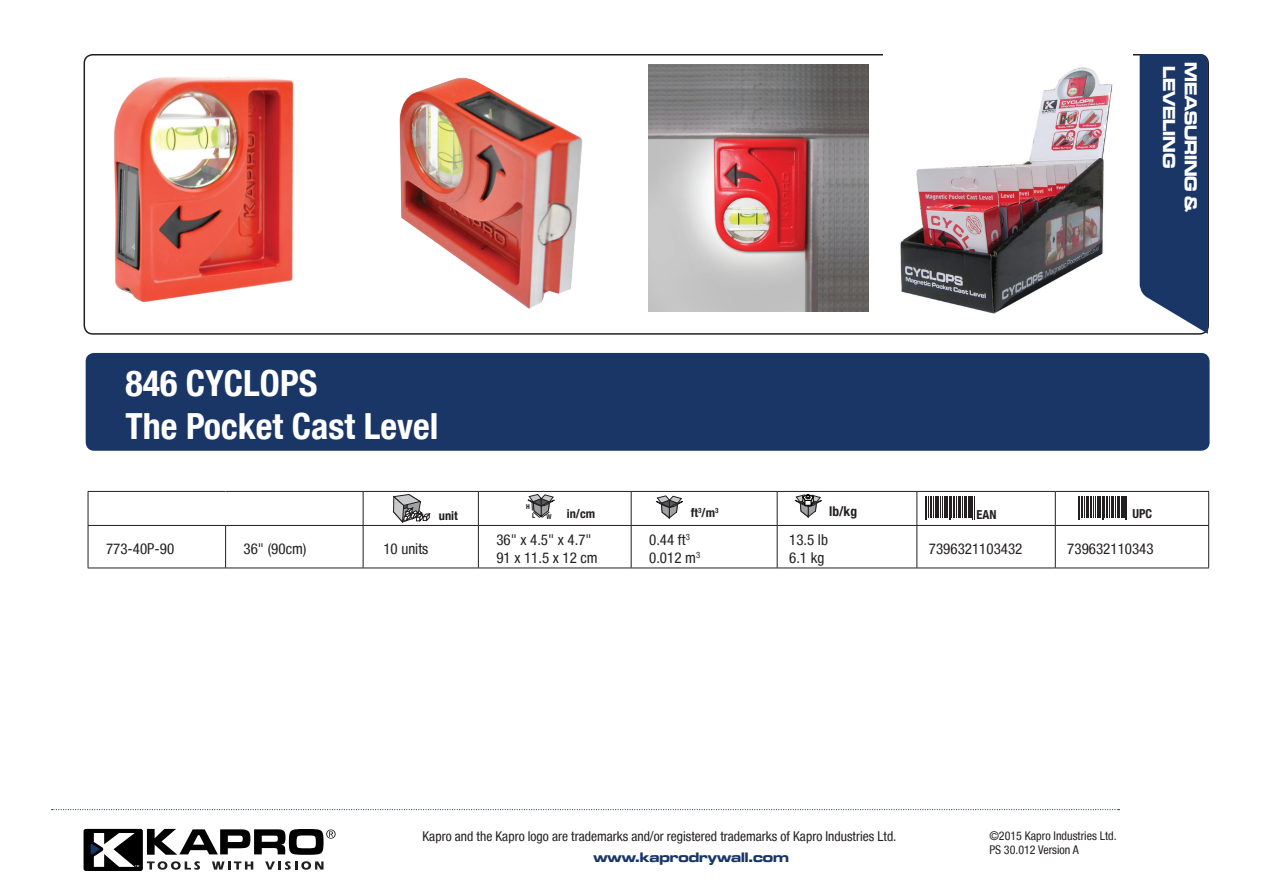
<style>
.page{position:relative;width:1263px;height:893px;background:#fff}
.page>*{position:absolute;margin:0;border:0;box-sizing:border-box;transform-origin:0 0}
.t1{font:700 condensed 36px/43.2px "Helvetica Neue LT";color:#fff}
.t2{font:700 expanded 18px "Microgramma LT";color:#fff;scale:.9 1}
.t3{font:condensed 15px "Helvetica Neue LT";color:#231f20}
.t4{font:700 expanded 14.25px "Microgramma LT";color:#193667}
.t5{font:condensed 13.5px "Helvetica Neue LT";color:#231f20}
.t6{font:700 condensed 13.5px "Helvetica Neue LT";color:#231f20}
.t7{font:700 condensed 12.3px "Helvetica Neue LT";color:#231f20}
.t8{font:condensed 12px "Helvetica Neue LT";color:#231f20}
.t9{font:condensed 8.7px "Helvetica Neue LT";color:#231f20}
.t10{font:700 condensed 7.2px "Helvetica Neue LT";color:#231f20}
.t11{font:700 condensed 6.75px "Helvetica Neue LT";color:#231f20}
</style>
<div class="page">
<div style="left:84px;top:54px;width:1125px;height:281px;border:2px solid #231f20;border-radius:9px"></div>
<svg style="left:1140px;top:54px;width:68px;height:280px;background:#2a4472"></svg>
<div style="left:86px;top:353px;width:1123px;height:98px;background:#193667;border-radius:9px"></div>
<svg style="left:52px;top:809px;width:1067px;height:1px"></svg>
<div style="left:84px;top:829px;width:59px;height:42px;background:#000;border-radius:2px"></div>
<svg style="left:147px;top:861px;width:53px;height:9px"></svg>
<svg style="left:212px;top:861px;width:41px;height:8px"></svg>
<svg style="left:265px;top:861px;width:58px;height:9px"></svg>
<svg style="left:147px;top:829px;width:189px;height:26px"></svg>
<svg style="left:91px;top:833px;width:48px;height:34px"></svg>
<hr style="left:88px;top:491px;width:138px;height:1px;background:#231f20">
<hr style="left:88px;top:492px;width:1px;height:33px;background:#231f20">
<hr style="left:226px;top:491px;width:137px;height:1px;background:#231f20">
<hr style="left:363px;top:491px;width:115px;height:1px;background:#231f20">
<hr style="left:363px;top:492px;width:1px;height:33px;background:#231f20">
<hr style="left:478px;top:491px;width:153px;height:1px;background:#231f20">
<hr style="left:478px;top:492px;width:1px;height:33px;background:#231f20">
<hr style="left:631px;top:491px;width:146px;height:1px;background:#231f20">
<hr style="left:631px;top:492px;width:1px;height:33px;background:#231f20">
<hr style="left:777px;top:491px;width:140px;height:1px;background:#231f20">
<hr style="left:777px;top:492px;width:1px;height:33px;background:#231f20">
<hr style="left:917px;top:491px;width:138px;height:1px;background:#231f20">
<hr style="left:917px;top:492px;width:1px;height:33px;background:#231f20">
<hr style="left:1055px;top:491px;width:154px;height:1px;background:#231f20">
<hr style="left:1055px;top:492px;width:1px;height:33px;background:#231f20">
<hr style="left:1208px;top:492px;width:1px;height:33px;background:#231f20">
<hr style="left:88px;top:525px;width:138px;height:1px;background:#231f20">
<hr style="left:88px;top:526px;width:1px;height:42px;background:#231f20">
<hr style="left:226px;top:525px;width:137px;height:1px;background:#231f20">
<hr style="left:225px;top:526px;width:1px;height:42px;background:#231f20">
<hr style="left:363px;top:525px;width:115px;height:1px;background:#231f20">
<hr style="left:363px;top:526px;width:1px;height:42px;background:#231f20">
<hr style="left:478px;top:525px;width:153px;height:1px;background:#231f20">
<hr style="left:478px;top:526px;width:1px;height:42px;background:#231f20">
<hr style="left:631px;top:525px;width:146px;height:1px;background:#231f20">
<hr style="left:631px;top:526px;width:1px;height:42px;background:#231f20">
<hr style="left:777px;top:525px;width:140px;height:1px;background:#231f20">
<hr style="left:777px;top:526px;width:1px;height:42px;background:#231f20">
<hr style="left:917px;top:525px;width:138px;height:1px;background:#231f20">
<hr style="left:917px;top:526px;width:1px;height:42px;background:#231f20">
<hr style="left:1055px;top:525px;width:154px;height:1px;background:#231f20">
<hr style="left:1055px;top:526px;width:1px;height:42px;background:#231f20">
<hr style="left:1208px;top:526px;width:1px;height:42px;background:#231f20">
<hr style="left:88px;top:568px;width:138px;height:1px;background:#231f20">
<hr style="left:226px;top:568px;width:137px;height:1px;background:#231f20">
<hr style="left:363px;top:568px;width:115px;height:1px;background:#231f20">
<hr style="left:478px;top:568px;width:153px;height:1px;background:#231f20">
<hr style="left:631px;top:568px;width:146px;height:1px;background:#231f20">
<hr style="left:777px;top:568px;width:140px;height:1px;background:#231f20">
<hr style="left:917px;top:568px;width:138px;height:1px;background:#231f20">
<hr style="left:1055px;top:568px;width:154px;height:1px;background:#231f20">
<svg style="left:527px;top:494px;width:28px;height:24px"></svg>
<svg style="left:655px;top:496px;width:28px;height:22px"></svg>
<svg style="left:794px;top:494px;width:28px;height:23px"></svg>
<svg style="left:393px;top:494px;width:37px;height:31px"></svg>
<svg style="left:1078px;top:497px;width:49px;height:23px"></svg>
<svg style="left:925px;top:497px;width:50px;height:23px"></svg>
<img style="left:114px;top:76px;width:180px;height:227px">
<img style="left:648px;top:64px;width:221px;height:247px">
<img style="left:399px;top:77px;width:184px;height:232px">
<img style="left:884px;top:54px;width:248px;height:260px">
<p class="t2" style="left:1181px;top:66px;width:115px;rotate:90deg">LEVELING</p>
<p class="t2" style="left:1203px;top:62px;width:168px;rotate:90deg">MEASURING &amp;</p>
<h1 class="t1" style="left:125px;top:361px;width:314px">846 CYCLOPS<br>The Pocket Cast Level</h1>
<p class="t3" style="left:106px;top:540px;width:70px">773-40P-90</p>
<p class="t3" style="left:244px;top:540px;width:64px">36" (90cm)</p>
<p class="t3" style="left:383px;top:540px;width:46px">10 units</p>
<p class="t11" style="left:526px;top:502px;width:5px">H</p>
<p class="t7" style="left:439px;top:508px;width:20px">unit</p>
<p class="t6" style="left:829px;top:502px;width:29px">lb/kg</p>
<p class="t7" style="left:691px;top:505px;width:26px"><sup>3</sup>f t m/</p>
<p class="t10" style="left:715px;top:506px;width:5px">3</p>
<p class="t7" style="left:567px;top:506px;width:30px">in/cm</p>
<p class="t11" style="left:532px;top:512px;width:5px">L</p>
<p class="t7" style="left:1132px;top:506px;width:21px">UPC</p>
<p class="t7" style="left:976px;top:508px;width:21px">EAN</p>
<p class="t11" style="left:546px;top:512px;width:7px">W</p>
<p class="t3" style="left:496px;top:531px;width:97px">36" x 4.5" x 4.7"</p>
<p class="t3" style="left:496px;top:549px;width:103px">91 x 11.5 x 12 cm</p>
<p class="t3" style="left:649px;top:531px;width:42px">0.44 <sup>3</sup>f t</p>
<p class="t9" style="left:696px;top:550px;width:6px">3</p>
<p class="t3" style="left:649px;top:549px;width:48px">0.012 m</p>
<p class="t3" style="left:789px;top:531px;width:40px">13.5 lb</p>
<p class="t3" style="left:789px;top:549px;width:37px">6.1 kg</p>
<p class="t3" style="left:929px;top:540px;width:95px">7396321103432</p>
<p class="t3" style="left:1067px;top:540px;width:88px">739632110343</p>
<p class="t5" style="left:423px;top:829px;width:475px">Kapro and the Kapro logo are trademarks and/or registered trademarks of Kapro Industries Ltd.</p>
<p class="t4" style="left:593px;top:847px;width:197px">www.kaprodrywall.com</p>
<p class="t8" style="left:989px;top:829px;width:129px">©2015 Kapro Industries Ltd.</p>
<p class="t8" style="left:989px;top:843px;width:91px">PS 30.012 Version A</p>
</div>
